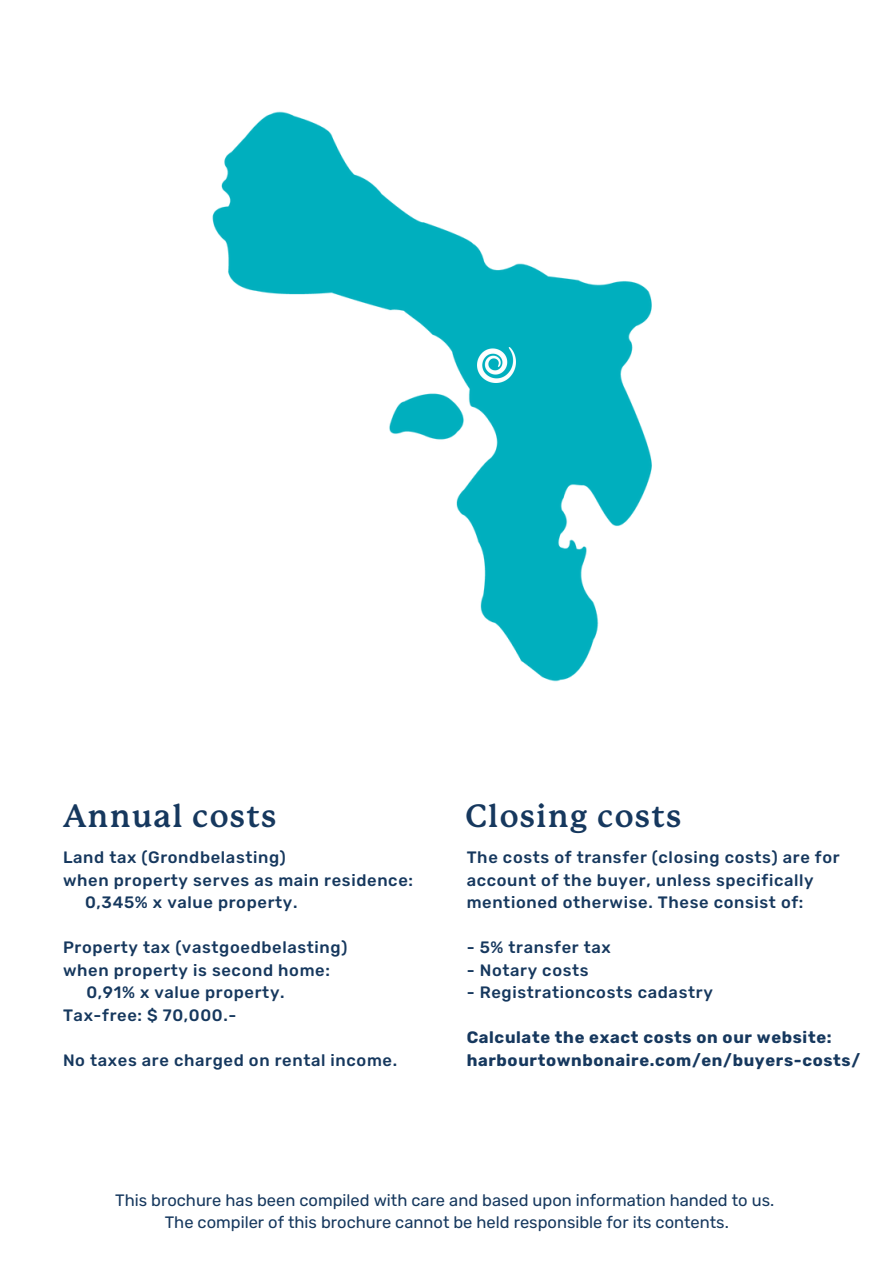
<style>
.page{position:relative;width:894px;height:1264px;background:#fff}
.page>*{position:absolute;margin:0;border:0;box-sizing:border-box;transform-origin:0 0}
.t1{font:700 31.5px "P22 Mackinac Pro";letter-spacing:.04em;color:#16385e}
.t2{font:500 16.5px/22.5px "Rubik";letter-spacing:.04em;color:#16385e}
.t3{font:16.5px "Rubik";color:#16385e}
.t4{font:700 16.5px/22.5px "Rubik";letter-spacing:.04em;color:#16385e}
</style>
<div class="page">
<img style="left:212px;top:111px;width:440px;height:571px">
<img style="left:477px;top:347px;width:38px;height:35px">
<p class="t1" style="left:63px;top:801px;width:215px">Annual costs</p>
<p class="t1" style="left:465px;top:801px;width:217px">Closing costs</p>
<h1 class="t2" style="left:63px;top:846px;width:224px">Land tax (Grondbelasting)</h1>
<h1 class="t2" style="left:63px;top:868px;width:351px">when property serves as main residence:</h1>
<h1 class="t2" style="left:85px;top:891px;width:214px">0,345% x value property.</h1>
<h1 class="t2" style="left:63px;top:936px;width:286px">Property tax (vastgoedbelasting)</h1>
<h1 class="t2" style="left:63px;top:958px;width:268px">when property is second home:</h1>
<h1 class="t2" style="left:86px;top:981px;width:199px">0,91% x value property.</h1>
<h1 class="t2" style="left:63px;top:1003px;width:175px">Tax-free: $ 70,000.-</h1>
<h2 class="t2" style="left:63px;top:1048px;width:335px">No taxes are charged on rental income.</h2>
<h2 class="t2" style="left:466px;top:846px;width:374px">The costs of transfer (closing costs) are for account of the buyer, unless specifically mentioned otherwise. These consist of:</h2>
<h2 class="t2" style="left:466px;top:936px;width:146px">- 5% transfer tax</h2>
<h2 class="t2" style="left:466px;top:958px;width:123px">- Notary costs</h2>
<h2 class="t2" style="left:466px;top:981px;width:247px">- Registrationcosts cadastry</h2>
<h2 class="t4" style="left:466px;top:1026px;width:395px">Calculate the exact costs on our website: harbourtownbonaire.com/en/buyers-costs/</h2>
<h2 class="t3" style="left:115px;top:1190px;width:660px">This brochure has been compiled with care and based upon information handed to us.</h2>
<h2 class="t3" style="left:165px;top:1212px;width:565px">The compiler of this brochure cannot be held responsible for its contents.</h2>
</div>
